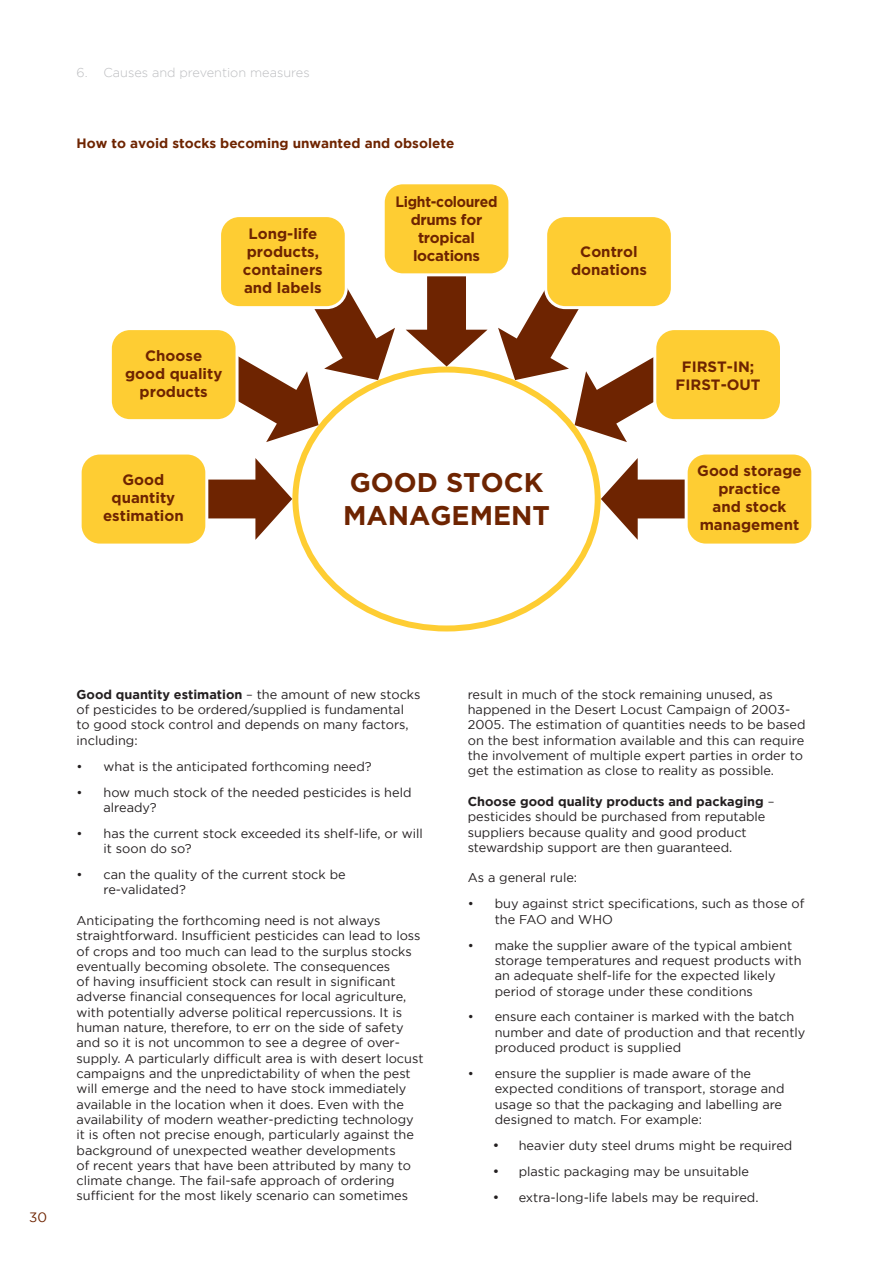
<style>
.page{position:relative;width:893px;height:1263px;background:#fff}
.page>*{position:absolute;margin:0;border:0;box-sizing:border-box;transform-origin:0 0}
.t1{font:700 27px/32.4px "Gotham";color:#6e2401}
.t2{font:700 15px/18px "Gotham";color:#6e2401;text-align:center}
.t3{font:700 15px/18px "Gotham";letter-spacing:-.02em;color:#6e2401;text-align:center;scale:.93 1}
.t4{font:700 13.5px "Gotham";color:#6e2401}
.t5{font:13.5px "Gotham";color:#6e2401}
.t6{font:12.75px/15.3px "Gotham";color:#231f20}
.t7{font:300 12.75px "Gotham";color:#bcbdc0}
.s1{font-weight:700}
</style>
<div class="page">
<div style="left:292px;top:366px;width:309px;height:265px;border:6px solid #fecd33;border-radius:50%"></div>
<svg style="left:406px;top:276px;width:82px;height:90px"></svg>
<svg style="left:239px;top:289px;width:156px;height:153px"></svg>
<svg style="left:208px;top:458px;width:84px;height:82px"></svg>
<svg style="left:498px;top:291px;width:155px;height:151px"></svg>
<svg style="left:601px;top:458px;width:84px;height:82px"></svg>
<div style="left:80px;top:453px;width:127px;height:92px;background:#fecd33;border-radius:20px"></div>
<div style="left:79px;top:451px;width:129px;height:96px;border:3px solid #fff;border-radius:20px"></div>
<div style="left:686px;top:453px;width:127px;height:92px;background:#fecd33;border-radius:20px"></div>
<div style="left:685px;top:451px;width:129px;height:96px;border:3px solid #fff;border-radius:20px"></div>
<div style="left:110px;top:329px;width:127px;height:92px;background:#fecd33;border-radius:20px"></div>
<div style="left:109px;top:327px;width:130px;height:95px;border:3px solid #fff;border-radius:20px"></div>
<div style="left:655px;top:329px;width:126px;height:92px;background:#fecd33;border-radius:20px"></div>
<div style="left:653px;top:327px;width:130px;height:95px;border:3px solid #fff;border-radius:20px"></div>
<div style="left:220px;top:216px;width:126px;height:92px;background:#fecd33;border-radius:20px"></div>
<div style="left:218px;top:214px;width:130px;height:95px;border:3px solid #fff;border-radius:20px"></div>
<div style="left:546px;top:216px;width:126px;height:92px;background:#fecd33;border-radius:20px"></div>
<div style="left:544px;top:214px;width:130px;height:95px;border:3px solid #fff;border-radius:20px"></div>
<div style="left:383px;top:183px;width:127px;height:92px;background:#fecd33;border-radius:20px"></div>
<div style="left:382px;top:181px;width:129px;height:95px;border:3px solid #fff;border-radius:20px"></div>
<p class="t7" style="left:77px;top:66px;width:235px">6. Causes and prevention measures</p>
<p class="t4" style="left:77px;top:135px;width:379px">How to avoid stocks becoming unwanted and obsolete</p>
<p class="t2" style="left:243px;top:224px;width:81px">Long-life products, containers and labels</p>
<p class="t2" style="left:125px;top:347px;width:99px">Choose good quality products</p>
<p class="t3" style="left:396px;top:192px;width:111px">Light-coloured drums for tropical locations</p>
<p class="t2" style="left:571px;top:242px;width:77px">Control donations</p>
<p class="t2" style="left:103px;top:471px;width:82px">Good quantity estimation</p>
<h1 class="t1" style="left:343px;top:466px;width:209px">GOOD STOCK<br>MANAGEMENT</h1>
<p class="t2" style="left:676px;top:357px;width:86px">FIRST-IN;<br>FIRST-OUT</p>
<p class="t2" style="left:697px;top:462px;width:106px">Good storage practice<br>and stock management</p>
<p class="t5" style="left:29px;top:1209px;width:19px">30</p>
<p class="t6" style="left:77px;top:686px;width:345px"><span class="s1">Good quantity estimation</span> – the amount of new stocks of pesticides to be ordered/supplied is fundamental<br>to good stock control and depends on many factors, including:</p>
<p class="t6" style="left:77px;top:758px;width:297px">• what is the anticipated forthcoming need?</p>
<p class="t6" style="left:104px;top:784px;width:309px;text-indent:-27px">• how much stock of the needed pesticides is held already?</p>
<p class="t6" style="left:104px;top:825px;width:321px;text-indent:-27px">• has the current stock exceeded its shelf-life, or will it soon do so?</p>
<p class="t6" style="left:104px;top:867px;width:244px;text-indent:-27px">• can the quality of the current stock be re-validated?</p>
<p class="t6" style="left:77px;top:912px;width:348px">Anticipating the forthcoming need is not always straightforward. Insufficient pesticides can lead to loss of crops and too much can lead to the surplus stocks eventually becoming obsolete. The consequences<br>of having insufficient stock can result in significant adverse financial consequences for local agriculture, with potentially adverse political repercussions. It is human nature, therefore, to err on the side of safety and so it is not uncommon to see a degree of over&shy;supply. A particularly difficult area is with desert locust campaigns and the unpredictability of when the pest will emerge and the need to have stock immediately available in the location when it does. Even with the availability of modern weather-predicting technology it is often not precise enough, particularly against the background of unexpected weather developments<br>of recent years that have been attributed by many to climate change. The fail-safe approach of ordering sufficient for the most likely scenario can sometimes</p>
<p class="t6" style="left:468px;top:686px;width:339px">result in much of the stock remaining unused, as happened in the Desert Locust Campaign of 2003- 2005. The estimation of quantities needs to be based on the best information available and this can require the involvement of multiple expert parties in order to get the estimation as close to reality as possible.</p>
<p class="t6" style="left:468px;top:793px;width:308px"><span class="s1">Choose good quality products and packaging</span> – pesticides should be purchased from reputable suppliers because quality and good product stewardship support are then guaranteed.</p>
<p class="t6" style="left:468px;top:870px;width:111px">As a general rule:</p>
<p class="t6" style="left:495px;top:896px;width:311px;text-indent:-27px">• buy against strict specifications, such as those of the FAO and WHO</p>
<p class="t6" style="left:495px;top:937px;width:308px;text-indent:-27px">• make the supplier aware of the typical ambient storage temperatures and request products with an adequate shelf-life for the expected likely period of storage under these conditions</p>
<p class="t6" style="left:495px;top:1009px;width:312px;text-indent:-27px">• ensure each container is marked with the batch number and date of production and that recently produced product is supplied</p>
<p class="t6" style="left:495px;top:1066px;width:291px;text-indent:-27px">• ensure the supplier is made aware of the expected conditions of transport, storage and usage so that the packaging and labelling are designed to match. For example:</p>
<p class="t6" style="left:493px;top:1137px;width:301px">• heavier duty steel drums might be required</p>
<p class="t6" style="left:493px;top:1163px;width:257px">• plastic packaging may be unsuitable</p>
<p class="t6" style="left:493px;top:1189px;width:267px">• extra-long-life labels may be required.</p>
</div>
